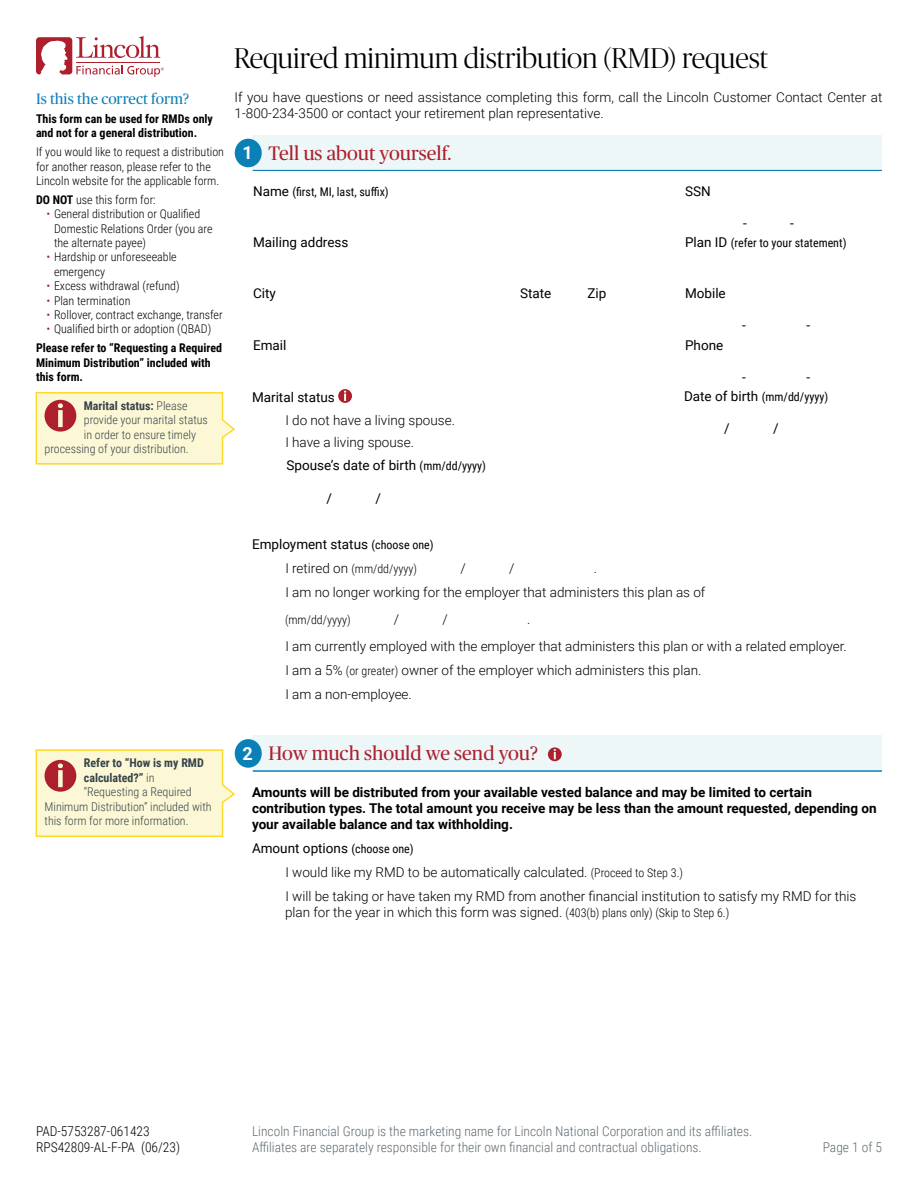
<style>
.page{position:relative;width:918px;height:1188px;background:#fff}
.page>*{position:absolute;margin:0;border:0;box-sizing:border-box;transform-origin:0 0}
.t1{font:300 28.5px "Publico Banner";color:#000}
.t2{font:19.5px "Publico Headline";color:#ad1f2d}
.Know_-_H1{font:15px "Publico Headline";color:#0b80b7}
.Checkbox_List_-_main{font:300 13.5px/16.2px "Roboto";color:#010101}
.Body{font:700 13.5px/16.2px "Roboto";color:#010101}
.t3{font:300 13.5px/16.2px "Roboto Condensed";color:#616b72}
.Text_fields_-_Addres{font:13.5px "Roboto";color:#010101}
.H4{font:13.5px "Roboto";color:#010101}
.t4{font:300 13.5px/16.2px "Roboto Condensed";color:#000}
.Checkbox_List_-_main-2{font:13.5px "Roboto";color:#010101}
.Text_field{font:13.5px "Roboto";color:#010101}
.Checkbox_List_-_inde{font:300 13.5px "Roboto";color:#010101}
.Know_-_body{font:300 12px/14.4px "Roboto Condensed";color:#000}
.Info_-_body{font:300 12px "Roboto Condensed";color:#37434b}
.Text_fields_-_Addres-2{font:12px "Roboto Condensed";color:#010101}
.Know_-_body-2{font:700 12px/14.4px "Roboto Condensed";color:#010101}
.Know_-_H2{font:700 12px/14.4px "Roboto Condensed";color:#010101}
.Info_-_body-2{font:700 12px "Roboto Condensed";color:#37434b}
.Checkbox_List_-_main-3{font:300 12px "Roboto Condensed";color:#010101}
.Checkbox_List_-_inde-2{font:300 12px "Roboto Condensed";color:#010101}
.s1{font-weight:700;color:#010101}
.s2{color:#ad1f2d}
.s3{font-weight:300}
.s4{font-family:"Roboto";font-weight:700;font-size:18px;color:#fff}
.s5{font-family:"Roboto";font-size:13.5px}
.s6{font-family:"Roboto Condensed";font-size:12px}
</style>
<div class="page">
<svg style="left:36px;top:36px;width:128px;height:41px"></svg>
<svg style="left:35px;top:749px;width:202px;height:88px;background:#f9eec9"></svg>
<svg style="left:338px;top:389px;width:14px;height:14px"></svg>
<svg style="left:35px;top:392px;width:201px;height:73px;background:#f8ecc7"></svg>
<div style="left:253px;top:135px;width:629px;height:36px;background:#eef7f8"></div>
<hr style="left:253px;top:170px;width:629px;height:1px;background:#0b80b7">
<div style="left:235px;top:139px;width:27px;height:28px;background:#0b80b7;border-radius:50%"></div>
<div style="left:253px;top:735px;width:629px;height:36px;background:#eef7f8"></div>
<hr style="left:253px;top:770px;width:629px;height:1px;background:#0b80b7">
<div style="left:235px;top:739px;width:27px;height:29px;background:#0b80b7;border-radius:50%"></div>
<svg style="left:548px;top:747px;width:14px;height:14px"></svg>
<h1 class="Know_-_H1" style="left:36px;top:88px;width:155px">Is this the correct form?</h1>
<p class="Know_-_H2" style="left:36px;top:111px;width:178px">This form can be used for RMDs only and not for a general distribution.</p>
<p class="Know_-_body" style="left:36px;top:144px;width:190px">If you would like to request a distribution for another reason, please refer to the<br>Lincoln website for the applicable form.</p>
<p class="Know_-_body" style="left:36px;top:192px;width:121px"><span class="s1">DO NOT</span> use this form for:</p>
<p class="Know_-_body" style="left:54px;top:206px;width:160px;text-indent:-8px"><span class="s2">•</span> General distribution or Qualified<br>Domestic Relations Order (you are the alternate payee)</p>
<p class="Know_-_body" style="left:54px;top:250px;width:124px;text-indent:-8px"><span class="s2">•</span> Hardship or unforeseeable emergency</p>
<p class="Know_-_body" style="left:46px;top:278px;width:135px"><span class="s2">•</span> Excess withdrawal (refund)</p>
<p class="Know_-_body" style="left:46px;top:293px;width:85px"><span class="s2">•</span> Plan termination</p>
<p class="Know_-_body" style="left:46px;top:307px;width:178px"><span class="s2">•</span> Rollover, contract exchange, transfer</p>
<p class="Know_-_body" style="left:46px;top:322px;width:166px"><span class="s2">•</span> Qualified birth or adoption (QBAD)</p>
<p class="Know_-_body-2" style="left:36px;top:340px;width:188px">Please refer to “Requesting a Required<br>Minimum Distribution” included with this form.</p>
<p class="Info_-_body-2" style="left:84px;top:397px;width:105px">Marital status: <span class="s3">Please</span></p>
<p class="Info_-_body" style="left:84px;top:412px;width:126px">provide your marital status</p>
<p class="Info_-_body" style="left:84px;top:426px;width:114px">in order to ensure timely</p>
<p class="Info_-_body" style="left:45px;top:441px;width:146px">processing of your distribution.</p>
<h1 class="t1" style="left:234px;top:39px;width:536px">Required minimum distribution (RMD) request</h1>
<p class="Checkbox_List_-_main" style="left:235px;top:89px;width:649px">If you have questions or need assistance completing this form, call the Lincoln Customer Contact Center at<br>1-800-234-3500 or contact your retirement plan representative.</p>
<h1 class="t2" style="left:242px;top:140px;width:211px"><span class="s4">1</span> Tell us about yourself.</h1>
<p class="Text_fields_-_Addres-2" style="left:253px;top:183px;width:137px"><span class="s5">Name</span> (first, MI, last, suffix)</p>
<p class="Text_fields_-_Addres" style="left:685px;top:182px;width:27px">SSN</p>
<p class="Text_fields_-_Addres" style="left:743px;top:214px;width:5px">-</p>
<p class="Text_fields_-_Addres" style="left:790px;top:214px;width:5px">-</p>
<p class="Text_fields_-_Addres" style="left:253px;top:233px;width:97px">Mailing address</p>
<p class="Text_fields_-_Addres-2" style="left:685px;top:235px;width:163px"><span class="s5">Plan ID</span> (refer to your statement)</p>
<p class="Text_fields_-_Addres" style="left:253px;top:284px;width:24px">City</p>
<p class="Text_fields_-_Addres" style="left:520px;top:284px;width:33px">State</p>
<p class="Text_fields_-_Addres" style="left:588px;top:284px;width:20px">Zip</p>
<p class="Text_fields_-_Addres" style="left:685px;top:284px;width:42px">Mobile</p>
<p class="Text_fields_-_Addres" style="left:742px;top:316px;width:5px">-</p>
<p class="Text_fields_-_Addres" style="left:807px;top:316px;width:5px">-</p>
<p class="Text_fields_-_Addres" style="left:253px;top:335px;width:35px">Email</p>
<p class="Text_fields_-_Addres" style="left:685px;top:335px;width:40px">Phone</p>
<p class="Text_fields_-_Addres" style="left:742px;top:367px;width:5px">-</p>
<p class="Text_fields_-_Addres" style="left:807px;top:367px;width:5px">-</p>
<p class="Text_field" style="left:252px;top:388px;width:84px">Marital status</p>
<p class="Checkbox_List_-_main" style="left:285px;top:411px;width:171px">I do not have a living spouse.</p>
<p class="Checkbox_List_-_main" style="left:285px;top:434px;width:130px">I have a living spouse.</p>
<p class="Checkbox_List_-_main-2" style="left:286px;top:455px;width:201px">Spouse’s date of birth <span class="s6">(mm/dd/yyyy)</span></p>
<p class="Text_field" style="left:327px;top:489px;width:7px">/</p>
<p class="Text_field" style="left:376px;top:489px;width:7px">/</p>
<p class="Text_fields_-_Addres-2" style="left:684px;top:388px;width:146px"><span class="s5">Date of birth</span> (mm/dd/yyyy)</p>
<p class="Text_fields_-_Addres" style="left:724px;top:418px;width:7px">/</p>
<p class="Text_fields_-_Addres" style="left:773px;top:418px;width:7px">/</p>
<p class="H4" style="left:252px;top:535px;width:183px">Employment status <span class="s6">(choose one)</span></p>
<p class="Checkbox_List_-_main-3" style="left:285px;top:560px;width:133px"><span class="s5">I retired on</span> (mm/dd/yyyy)</p>
<p class="Checkbox_List_-_main" style="left:460px;top:560px;width:7px">/</p>
<p class="Checkbox_List_-_main" style="left:509px;top:560px;width:7px">/</p>
<p class="Checkbox_List_-_main" style="left:594px;top:560px;width:5px">.</p>
<p class="Checkbox_List_-_main" style="left:285px;top:584px;width:422px">I am no longer working for the employer that administers this plan as of</p>
<p class="Checkbox_List_-_inde-2" style="left:285px;top:611px;width:67px">(mm/dd/yyyy)</p>
<p class="Checkbox_List_-_inde" style="left:394px;top:610px;width:7px">/</p>
<p class="Checkbox_List_-_inde" style="left:443px;top:610px;width:7px">/</p>
<p class="Checkbox_List_-_inde" style="left:527px;top:610px;width:5px">.</p>
<p class="Checkbox_List_-_main" style="left:285px;top:638px;width:563px">I am currently employed with the employer that administers this plan or with a related employer.</p>
<p class="Checkbox_List_-_main" style="left:285px;top:662px;width:418px">I am a 5% <span class="s6">(or greater)</span> owner of the employer which administers this plan.</p>
<p class="Checkbox_List_-_main" style="left:285px;top:686px;width:128px">I am a non-employee.</p>
<p class="Info_-_body-2" style="left:84px;top:755px;width:122px">Refer to “How is my RMD</p>
<p class="Info_-_body-2" style="left:84px;top:769px;width:72px">calculated?” <span class="s3">in</span></p>
<p class="Info_-_body" style="left:84px;top:784px;width:109px">“Requesting a Required</p>
<p class="Info_-_body" style="left:45px;top:798px;width:169px">Minimum Distribution” included with</p>
<p class="Info_-_body" style="left:45px;top:812px;width:146px">this form for more information.</p>
<h1 class="t2" style="left:242px;top:740px;width:297px"><span class="s4">2</span> How much should we send you?</h1>
<p class="Body" style="left:252px;top:783px;width:626px">Amounts will be distributed from your available vested balance and may be limited to certain contribution types. The total amount you receive may be less than the amount requested, depending on your available balance and tax withholding.</p>
<p class="H4" style="left:252px;top:838px;width:163px">Amount options <span class="s6">(choose one)</span></p>
<p class="Checkbox_List_-_main" style="left:285px;top:863px;width:399px">I would like my RMD to be automatically calculated. <span class="s6">(Proceed to Step 3.)</span></p>
<p class="Checkbox_List_-_main" style="left:285px;top:887px;width:573px">I will be taking or have taken my RMD from another financial institution to satisfy my RMD for this plan for the year in which this form was signed. <span class="s6">(403(b) plans only) (Skip to Step 6.)</span></p>
<p class="t4" style="left:36px;top:1122px;width:146px">PAD-5753287-061423<br>RPS42809-AL-F-PA (06/23)</p>
<p class="t3" style="left:252px;top:1122px;width:502px">Lincoln Financial Group is the marketing name for Lincoln National Corporation and its affiliates.<br>Affiliates are separately responsible for their own financial and contractual obligations.</p>
<p class="t3" style="left:823px;top:1139px;width:61px">Page 1 of 5</p>
</div>
